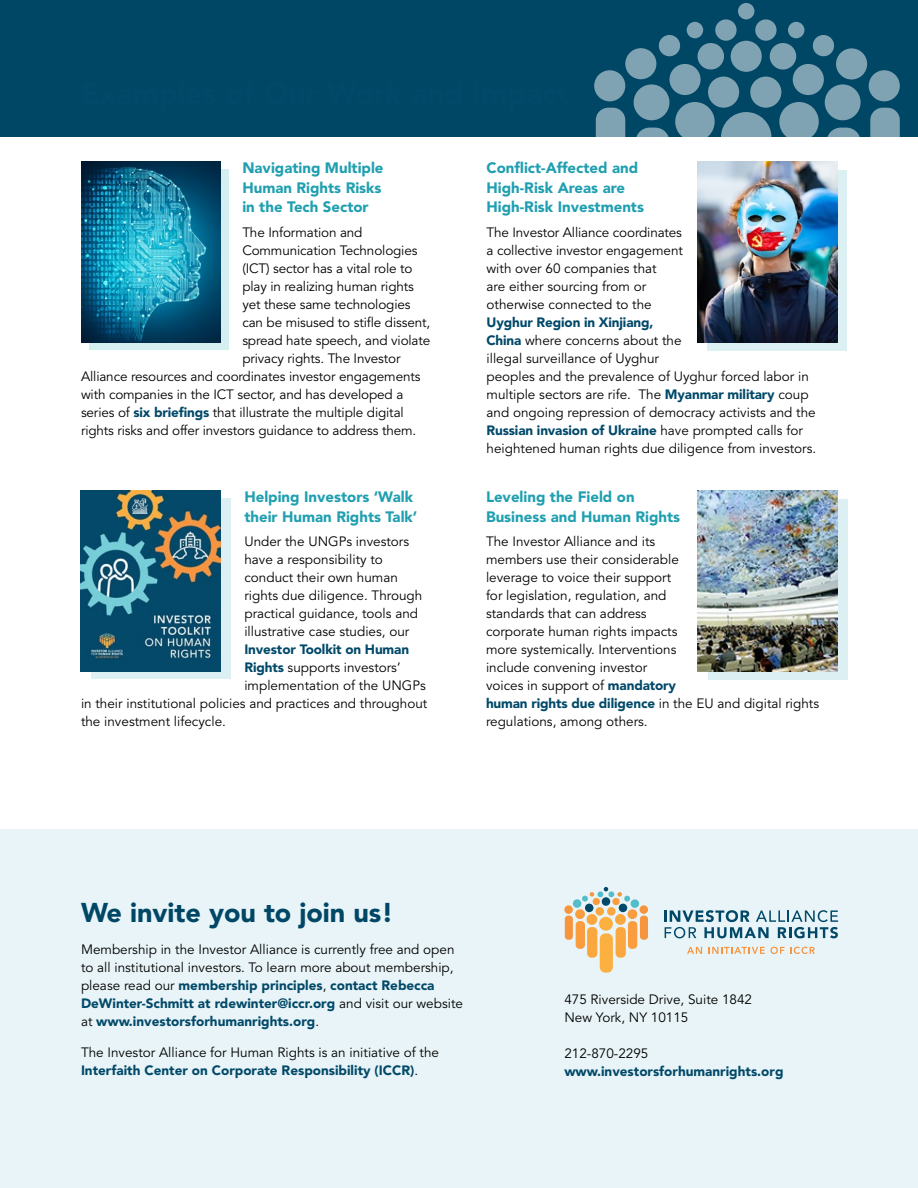
<style>
.page{position:relative;width:918px;height:1188px;background:#fff}
.page>*{position:absolute;margin:0;border:0;box-sizing:border-box;transform-origin:0 0}
.t1{font:900 27px "Avenir";color:#004766}
.t2{font:900 15px/19.5px "Avenir";color:#1f9fb0}
.t3{font:13.5px/18px "Avenir";color:#000}
.t4{font:900 13.5px "Avenir";color:#024969}
.s1{font-weight:900;color:#024969}
</style>
<div class="page">
<div style="left:708px;top:499px;width:140px;height:181px;background:#dceff3"></div>
<div style="left:0;top:829px;width:918px;height:359px;background:#e8f4f7"></div>
<div style="left:0;top:0;width:918px;height:137px;background:#004766"></div>
<svg style="left:721px;top:112px;width:50px;height:25px"></svg>
<svg style="left:779px;top:102px;width:40px;height:35px"></svg>
<svg style="left:675px;top:102px;width:40px;height:35px"></svg>
<div style="left:634px;top:84px;width:35px;height:36px;background:#80a3b3;border-radius:50%"></div>
<svg style="left:636px;top:128px;width:33px;height:9px"></svg>
<div style="left:594px;top:70px;width:31px;height:31px;background:#80a3b3;border-radius:50%"></div>
<div style="left:625px;top:48px;width:31px;height:31px;background:#80a3b3;border-radius:50%"></div>
<div style="left:698px;top:43px;width:26px;height:27px;background:#80a3b3;border-radius:50%"></div>
<div style="left:770px;top:43px;width:26px;height:27px;background:#80a3b3;border-radius:50%"></div>
<div style="left:659px;top:35px;width:21px;height:21px;background:#80a3b3;border-radius:50%"></div>
<div style="left:813px;top:35px;width:21px;height:21px;background:#80a3b3;border-radius:50%"></div>
<div style="left:715px;top:19px;width:22px;height:22px;background:#80a3b3;border-radius:50%"></div>
<div style="left:738px;top:3px;width:16px;height:16px;background:#80a3b3;border-radius:50%"></div>
<div style="left:687px;top:22px;width:16px;height:16px;background:#80a3b3;border-radius:50%"></div>
<div style="left:788px;top:22px;width:16px;height:16px;background:#80a3b3;border-radius:50%"></div>
<div style="left:755px;top:19px;width:22px;height:22px;background:#80a3b3;border-radius:50%"></div>
<div style="left:669px;top:64px;width:32px;height:31px;background:#80a3b3;border-radius:50%"></div>
<div style="left:793px;top:64px;width:31px;height:31px;background:#80a3b3;border-radius:50%"></div>
<div style="left:708px;top:77px;width:31px;height:31px;background:#80a3b3;border-radius:50%"></div>
<div style="left:731px;top:41px;width:31px;height:31px;background:#80a3b3;border-radius:50%"></div>
<div style="left:750px;top:77px;width:31px;height:31px;background:#80a3b3;border-radius:50%"></div>
<div style="left:836px;top:48px;width:31px;height:32px;background:#80a3b3;border-radius:50%"></div>
<svg style="left:596px;top:108px;width:29px;height:29px"></svg>
<div style="left:869px;top:70px;width:31px;height:31px;background:#80a3b3;border-radius:50%"></div>
<svg style="left:870px;top:108px;width:30px;height:29px"></svg>
<div style="left:825px;top:84px;width:36px;height:36px;background:#80a3b3;border-radius:50%"></div>
<svg style="left:827px;top:128px;width:33px;height:9px"></svg>
<div style="left:92px;top:498px;width:139px;height:181px;background:#dceff3"></div>
<img style="left:81px;top:491px;width:139px;height:180px">
<img style="left:698px;top:491px;width:139px;height:180px">
<div style="left:89px;top:169px;width:140px;height:181px;background:#d5eef0"></div>
<img style="left:81px;top:162px;width:139px;height:180px">
<div style="left:707px;top:170px;width:139px;height:181px;background:#dceff3"></div>
<img style="left:698px;top:162px;width:139px;height:180px">
<div style="left:599px;top:917px;width:14px;height:14px;background:#fbb040;border-radius:50%"></div>
<div style="left:600px;top:933px;width:13px;height:40px;background:#fbb040;border-radius:6px"></div>
<div style="left:615px;top:914px;width:11px;height:11px;background:#faa73f;border-radius:50%"></div>
<div style="left:616px;top:927px;width:10px;height:31px;background:#faa73f;border-radius:4px"></div>
<div style="left:587px;top:914px;width:10px;height:11px;background:#faa73f;border-radius:50%"></div>
<div style="left:587px;top:927px;width:10px;height:31px;background:#faa73f;border-radius:4px"></div>
<div style="left:575px;top:909px;width:10px;height:10px;background:#f99d3e;border-radius:50%"></div>
<div style="left:576px;top:921px;width:9px;height:28px;background:#f99d3e;border-radius:4px"></div>
<div style="left:564px;top:905px;width:9px;height:9px;background:#f7943e;border-radius:50%"></div>
<div style="left:573px;top:899px;width:8px;height:9px;background:#54bdca;border-radius:50%"></div>
<div style="left:593px;top:898px;width:7px;height:7px;background:#f99d3e;border-radius:50%"></div>
<div style="left:612px;top:898px;width:8px;height:7px;background:#f99d3e;border-radius:50%"></div>
<svg style="left:582px;top:887px;width:48px;height:15px"></svg>
<div style="left:585px;top:904px;width:8px;height:8px;background:#024969;border-radius:50%"></div>
<div style="left:619px;top:904px;width:8px;height:8px;background:#024969;border-radius:50%"></div>
<div style="left:596px;top:907px;width:8px;height:9px;background:#faa73f;border-radius:50%"></div>
<div style="left:602px;top:897px;width:8px;height:9px;background:#024969;border-radius:50%"></div>
<div style="left:607px;top:907px;width:9px;height:9px;background:#faa73f;border-radius:50%"></div>
<div style="left:631px;top:899px;width:8px;height:9px;background:#54bdca;border-radius:50%"></div>
<div style="left:565px;top:916px;width:8px;height:24px;background:#f7943e;border-radius:3px"></div>
<div style="left:640px;top:905px;width:8px;height:9px;background:#f7943e;border-radius:50%"></div>
<div style="left:640px;top:916px;width:8px;height:24px;background:#f7943e;border-radius:3px"></div>
<div style="left:627px;top:909px;width:10px;height:10px;background:#f99d3e;border-radius:50%"></div>
<div style="left:628px;top:921px;width:9px;height:28px;background:#f99d3e;border-radius:4px"></div>
<svg style="left:664px;top:910px;width:174px;height:28px"></svg>
<svg style="left:687px;top:947px;width:15px;height:7px"></svg>
<svg style="left:708px;top:947px;width:76px;height:7px"></svg>
<svg style="left:790px;top:947px;width:25px;height:7px"></svg>
<p class="t2" style="left:242px;top:158px;width:143px">Navigating Multiple<br>Human Rights Risks in the Tech Sector</p>
<p class="t3" style="left:242px;top:224px;width:122px">The Information and</p>
<p class="t3" style="left:242px;top:242px;width:177px">Communication Technologies</p>
<p class="t3" style="left:242px;top:260px;width:172px">(ICT) sector has a vital role to</p>
<p class="t3" style="left:242px;top:278px;width:173px">play in realizing human rights</p>
<p class="t3" style="left:242px;top:296px;width:170px">yet these same technologies</p>
<p class="t3" style="left:242px;top:314px;width:189px">can be misused to stifle dissent,</p>
<p class="t3" style="left:242px;top:332px;width:189px">spread hate speech, and violate</p>
<p class="t3" style="left:242px;top:350px;width:160px">privacy rights. The Investor</p>
<p class="t3" style="left:81px;top:368px;width:341px">Alliance resources and coordinates investor engagements</p>
<p class="t3" style="left:81px;top:386px;width:324px">with companies in the ICT sector, and has developed a</p>
<p class="t3" style="left:81px;top:404px;width:324px">series of <span class="s1">six briefings</span> that illustrate the multiple digital</p>
<p class="t3" style="left:81px;top:422px;width:337px">rights risks and offer investors guidance to address them.</p>
<p class="t2" style="left:244px;top:487px;width:174px">Helping Investors ‘Walk their Human Rights Talk’</p>
<p class="t3" style="left:244px;top:533px;width:179px">Under the UNGPs investors have a responsibility to conduct their own human rights due diligence. Through practical guidance, tools and illustrative case studies, our</p>
<p class="t4" style="left:244px;top:641px;width:166px">Investor Toolkit on Human</p>
<p class="t3" style="left:244px;top:659px;width:158px"><span class="s1">Rights</span> supports investors’</p>
<p class="t3" style="left:244px;top:677px;width:183px">implementation of the UNGPs</p>
<p class="t3" style="left:81px;top:695px;width:348px">in their institutional policies and practices and throughout</p>
<p class="t3" style="left:81px;top:713px;width:146px">the investment lifecycle.</p>
<p class="t2" style="left:487px;top:158px;width:159px">Conflict-Affected and<br>High-Risk Areas are<br>High-Risk Investments</p>
<p class="t3" style="left:487px;top:224px;width:198px">The Investor Alliance coordinates a collective investor engagement with over 60 companies that<br>are either sourcing from or otherwise connected to the</p>
<p class="t3" style="left:487px;top:314px;width:331px"><span class="s1">Uyghur Region in Xinjiang,<br>China</span> where concerns about the<br>illegal surveillance of Uyghur<br>peoples and the prevalence of Uyghur forced labor in multiple sectors are rife. The <span class="s1">Myanmar military</span> coup and ongoing repression of democracy activists and the <span class="s1">Russian invasion of Ukraine</span> have prompted calls for heightened human rights due diligence from investors.</p>
<p class="t2" style="left:486px;top:487px;width:196px">Leveling the Field on<br>Business and Human Rights</p>
<p class="t3" style="left:486px;top:533px;width:335px">The Investor Alliance and its<br>members use their considerable<br>leverage to voice their support<br>for legislation, regulation, and<br>standards that can address<br>corporate human rights impacts<br>more systemically. Interventions<br>include convening investor<br>voices in support of <span class="s1">mandatory<br>human rights due diligence</span> in the EU and digital rights regulations, among others.</p>
<h1 class="t1" style="left:81px;top:896px;width:314px">We invite you to join us!</h1>
<p class="t3" style="left:81px;top:940px;width:383px">Membership in the Investor Alliance is currently free and open to all institutional investors. To learn more about membership, please read our <span class="s1">membership principles</span>, <span class="s1">contact Rebecca DeWinter-Schmitt at rdewinter@iccr.org</span> and visit our website at <span class="s1">www.investorsforhumanrights.org</span>.</p>
<p class="t3" style="left:81px;top:1044px;width:360px">The Investor Alliance for Human Rights is an initiative of the<br><span class="s1">Interfaith Center on Corporate Responsibility (ICCR)</span>.</p>
<p class="t3" style="left:564px;top:991px;width:189px">475 Riverside Drive, Suite 1842<br>New York, NY 10115</p>
<p class="t3" style="left:564px;top:1045px;width:86px">212-870-2295</p>
<p class="t4" style="left:564px;top:1063px;width:221px">www.investorsforhumanrights.org</p>
</div>
